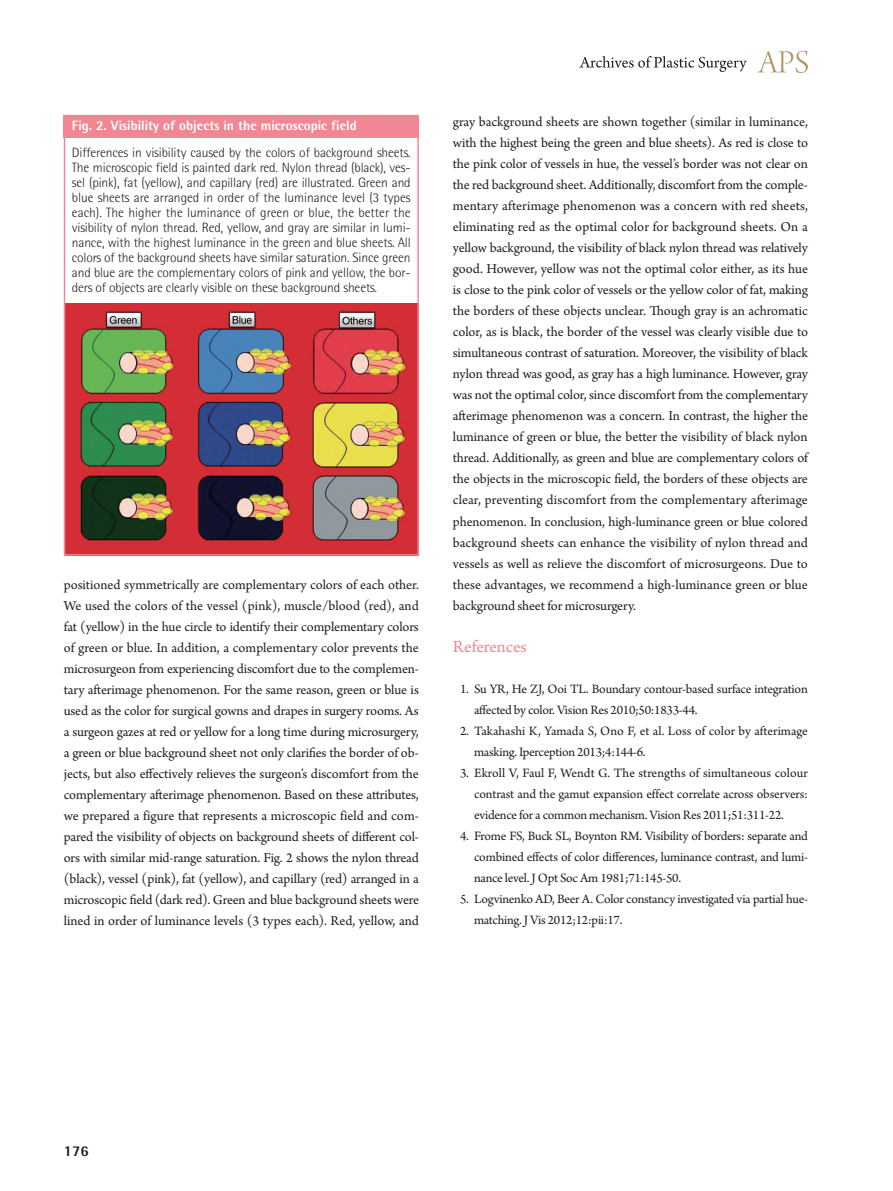
<style>
.page{position:relative;width:893px;height:1191px;background:#fff}
.page>*{position:absolute;margin:0;border:0;box-sizing:border-box;transform-origin:0 0}
.대제목{font:18px "Arno Pro";letter-spacing:-.005em;color:#f38694}
.t1{font:800 15px "Rotis Semi Sans Std";color:#231f20}
.본문_0{font:14.25px/21px "Arno Pro";letter-spacing:-.005em;color:#231f20;text-align:justify}
.참고문헌_1{font:13.5px/21px "Arno Pro";letter-spacing:-.02em;color:#231f20}
.그림설명{font:300 13.5px/15px "Rotis Semi Sans Std";letter-spacing:-.01em;color:#231f20;text-align:justify}
.표그림제목{font:800 13.5px "Rotis Semi Sans Std";color:#fff}
</style>
<div class="page">
<svg style="left:757px;top:51px;width:51px;height:22px"></svg>
<svg style="left:579px;top:56px;width:168px;height:16px"></svg>
<img style="left:67px;top:303px;width:349px;height:249px">
<div style="left:64px;top:115px;width:355px;height:22px;background:#f38694"></div>
<div style="left:64px;top:115px;width:355px;height:440px;border:2px solid #f38694"></div>
<p class="표그림제목" style="left:72px;top:116px;width:286px">Fig. 2. Visibility of objects in the microscopic field</p>
<p class="그림설명" style="left:72px;top:144px;width:340px">Differences in visibility caused by the colors of background sheets.<br>The microscopic field is painted dark red. Nylon thread (black), ves&shy;sel (pink), fat (yellow), and capillary (red) are illustrated. Green and blue sheets are arranged in order of the luminance level (3 types each). The higher the luminance of green or blue, the better the visibility of nylon thread. Red, yellow, and gray are similar in lumi&shy;nance, with the highest luminance in the green and blue sheets. All colors of the background sheets have similar saturation. Since green and blue are the complementary colors of pink and yellow, the bor&shy;ders of objects are clearly visible on these background sheets.</p>
<p class="본문_0" style="left:64px;top:574px;width:357px">positioned symmetrically are complementary colors of each other.<br>We used the colors of the vessel (pink), muscle/blood (red), and fat (yellow) in the hue circle to identify their complementary colors of green or blue. In addition, a complementary color prevents the microsurgeon from experiencing discomfort due to the complemen&shy;tary afterimage phenomenon. For the same reason, green or blue is used as the color for surgical gowns and drapes in surgery rooms. As a surgeon gazes at red or yellow for a long time during microsurgery, a green or blue background sheet not only clarifies the border of ob&shy;jects, but also effectively relieves the surgeon’s discomfort from the complementary afterimage phenomenon. Based on these attributes, we prepared a figure that represents a microscopic field and com&shy;pared the visibility of objects on background sheets of different col&shy;ors with similar mid-range saturation. Fig. 2 shows the nylon thread (black), vessel (pink), fat (yellow), and capillary (red) arranged in a microscopic field (dark red). Green and blue background sheets were lined in order of luminance levels (3 types each). Red, yellow, and</p>
<p class="본문_0" style="left:453px;top:112px;width:357px">gray background sheets are shown together (similar in luminance, with the highest being the green and blue sheets). As red is close to the pink color of vessels in hue, the vessel’s border was not clear on the red background sheet. Additionally, discomfort from the comple&shy;mentary afterimage phenomenon was a concern with red sheets, eliminating red as the optimal color for background sheets. On a yellow background, the visibility of black nylon thread was relatively good. However, yellow was not the optimal color either, as its hue is close to the pink color of vessels or the yellow color of fat, making the borders of these objects unclear. Though gray is an achromatic color, as is black, the border of the vessel was clearly visible due to simultaneous contrast of saturation. Moreover, the visibility of black nylon thread was good, as gray has a high luminance. However, gray was not the optimal color, since discomfort from the complementary afterimage phenomenon was a concern. In contrast, the higher the luminance of green or blue, the better the visibility of black nylon thread. Additionally, as green and blue are complementary colors of the objects in the microscopic field, the borders of these objects are clear, preventing discomfort from the complementary afterimage phenomenon. In conclusion, high-luminance green or blue colored background sheets can enhance the visibility of nylon thread and vessels as well as relieve the discomfort of microsurgeons. Due to these advantages, we recommend a high-luminance green or blue background sheet for microsurgery.</p>
<p class="대제목" style="left:453px;top:636px;width:75px">References</p>
<p class="참고문헌_1" style="left:474px;top:679px;width:335px;text-indent:-14px">1. Su YR, He ZJ, Ooi TL. Boundary contour-based surface integration affected by color. Vision Res 2010;50:1833-44.</p>
<p class="참고문헌_1" style="left:474px;top:721px;width:335px;text-indent:-14px">2. Takahashi K, Yamada S, Ono F, et al. Loss of color by afterimage masking. Iperception 2013;4:144-6.</p>
<p class="참고문헌_1" style="left:474px;top:763px;width:335px;text-align:justify;text-indent:-14px">3. Ekroll V, Faul F, Wendt G. The strengths of simultaneous colour contrast and the gamut expansion effect correlate across observers: evidence for a common mechanism. Vision Res 2011;51:311-22.</p>
<p class="참고문헌_1" style="left:474px;top:826px;width:335px;text-align:justify;text-indent:-14px">4. Frome FS, Buck SL, Boynton RM. Visibility of borders: separate and combined effects of color differences, luminance contrast, and lumi&shy;nance level. J Opt Soc Am 1981;71:145-50.</p>
<p class="참고문헌_1" style="left:474px;top:889px;width:335px;text-indent:-14px">5. Logvinenko AD, Beer A. Color constancy investigated via partial hue&shy;matching. J Vis 2012;12:pii:17.</p>
<p class="t1" style="left:64px;top:1141px;width:27px">176</p>
</div>
